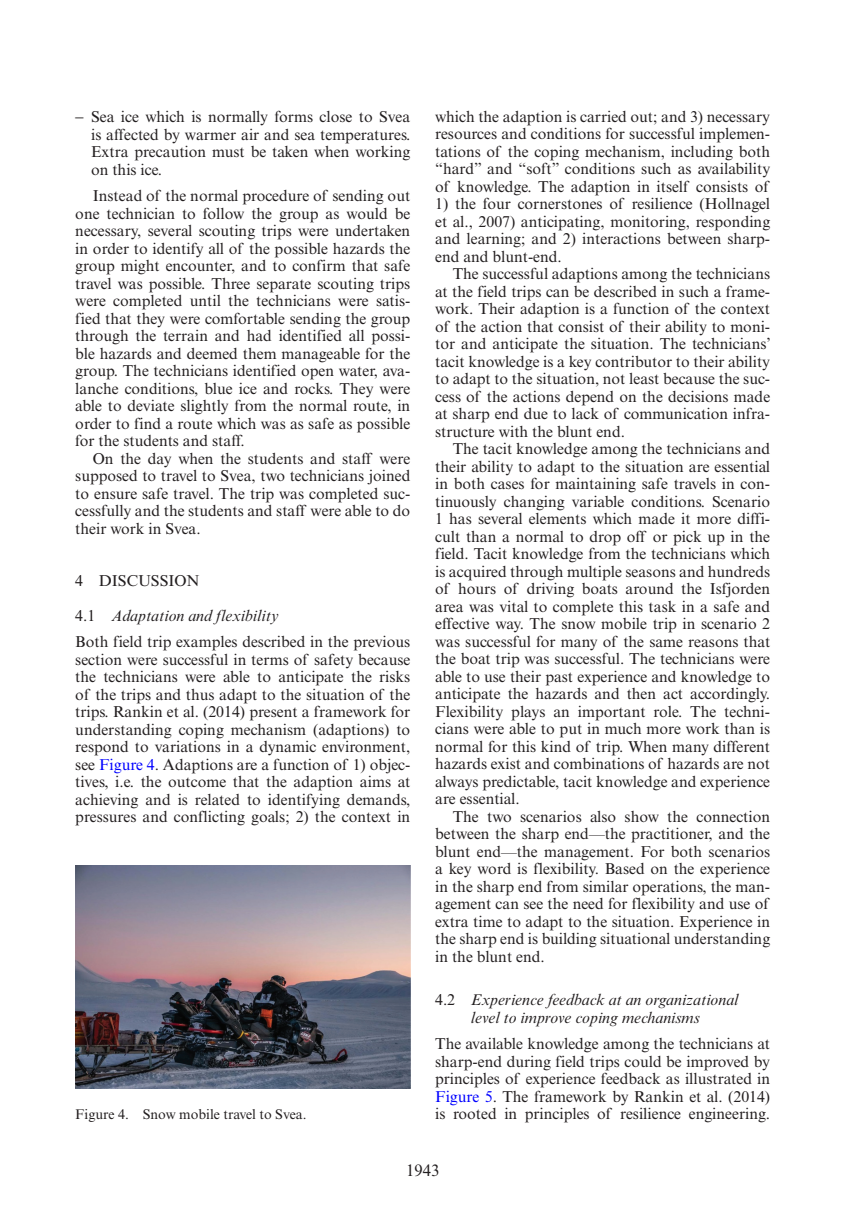
<style>
.page{position:relative;width:858px;height:1225px;background:#fff}
.page>*{position:absolute;margin:0;border:0;box-sizing:border-box;transform-origin:0 0}
.t1{font:16.62px "Times NRMT Pro";color:#231f20}
.t2{font:15.75px/17.5px "Times NRMT Pro";color:#231f20;text-align:justify}
.t3{font:italic 15.75px/17.5px "Times NRMT Pro";color:#231f20;text-align:center}
.t4{font:14px "Times NRMT Pro";color:#231f20}
.s1{font-style:italic}
.s2{color:#00f}
.s3{font-style:normal}
</style>
<div class="page">
<img style="left:75px;top:866px;width:335px;height:222px">
<p class="t2" style="left:91px;top:109px;width:321px">Sea ice which is normally forms close to Svea is affected by warmer air and sea temperatures.<br>Extra precaution must be taken when working on this ice.</p>
<p class="t2" style="left:75px;top:188px;width:336px;text-indent:18px">Instead of the normal procedure of sending out one technician to follow the group as would be necessary, several scouting trips were undertaken in order to identify all of the possible hazards the group might encounter, and to confirm that safe travel was possible. Three separate scouting trips were completed until the technicians were satis&shy;fied that they were comfortable sending the group through the terrain and had identified all possi&shy;ble hazards and deemed them manageable for the group. The technicians identified open water, ava&shy;lanche conditions, blue ice and rocks. They were able to deviate slightly from the normal route, in order to find a route which was as safe as possible for the students and staff.</p>
<p class="t2" style="left:75px;top:450px;width:336px;text-indent:18px">On the day when the students and staff were supposed to travel to Svea, two technicians joined to ensure safe travel. The trip was completed suc&shy;cessfully and the students and staff were able to do their work in Svea.</p>
<p class="t2" style="left:75px;top:573px;width:126px">4 DISCUSSION</p>
<p class="t2" style="left:75px;top:604px;width:336px;line-height:26.2px">4.1 <span class="s1">Adaptation and flexibility<br></span>Both field trip examples described in the previous</p>
<p class="t2" style="left:75px;top:652px;width:336px">section were successful in terms of safety because the technicians were able to anticipate the risks of the trips and thus adapt to the situation of the trips. Rankin et al. (2014) present a framework for understanding coping mechanism (adaptions) to respond to variations in a dynamic environment, see <span class="s2">Figure 4</span>. Adaptions are a function of 1) objec&shy;tives, i.e. the outcome that the adaption aims at achieving and is related to identifying demands, pressures and conflicting goals; 2) the context in</p>
<p class="t2" style="left:435px;top:108px;width:336px">which the adaption is carried out; and 3) necessary resources and conditions for successful implemen&shy;tations of the coping mechanism, including both “hard” and “soft” conditions such as availability of knowledge. The adaption in itself consists of</p>
<p class="t2" style="left:435px;top:196px;width:336px">1) the four cornerstones of resilience (Hollnagel et al., 2007) anticipating, monitoring, responding and learning; and 2) interactions between sharp&shy;end and blunt-end.</p>
<p class="t2" style="left:435px;top:266px;width:337px;text-indent:18px">The successful adaptions among the technicians at the field trips can be described in such a frame&shy;work. Their adaption is a function of the context of the action that consist of their ability to moni&shy;tor and anticipate the situation. The technicians’ tacit knowledge is a key contributor to their ability to adapt to the situation, not least because the suc&shy;cess of the actions depend on the decisions made at sharp end due to lack of communication infra&shy;structure with the blunt end.</p>
<p class="t2" style="left:435px;top:441px;width:336px;text-indent:18px">The tacit knowledge among the technicians and their ability to adapt to the situation are essential in both cases for maintaining safe travels in con&shy;tinuously changing variable conditions. Scenario 1 has several elements which made it more diffi&shy;cult than a normal to drop off or pick up in the field. Tacit knowledge from the technicians which is acquired through multiple seasons and hundreds of hours of driving boats around the Isfjorden area was vital to complete this task in a safe and effective way. The snow mobile trip in scenario 2 was successful for many of the same reasons that the boat trip was successful. The technicians were able to use their past experience and knowledge to anticipate the hazards and then act accordingly.<br>Flexibility plays an important role. The techni&shy;cians were able to put in much more work than is normal for this kind of trip. When many different hazards exist and combinations of hazards are not always predictable, tacit knowledge and experience are essential.</p>
<p class="t2" style="left:435px;top:808px;width:336px;text-indent:18px">The two scenarios also show the connection between the sharp end—the practitioner, and the blunt end—the management. For both scenarios a key word is flexibility. Based on the experience in the sharp end from similar operations, the man&shy;agement can see the need for flexibility and use of extra time to adapt to the situation. Experience in the sharp end is building situational understanding in the blunt end.</p>
<p class="t3" style="left:435px;top:992px;width:305px"><span class="s3">4.2</span> Experience feedback at an organizational level to improve coping mechanisms</p>
<p class="t2" style="left:435px;top:1036px;width:336px">The available knowledge among the technicians at sharp-end during field trips could be improved by principles of experience feedback as illustrated in <span class="s2">Figure 5</span>. The framework by Rankin et al. (2014)</p>
<p class="t4" style="left:75px;top:1106px;width:233px">Figure 4. Snow mobile travel to Svea.</p>
<p class="t2" style="left:435px;top:1106px;width:336px">is rooted in principles of resilience engineering.</p>
<p class="t1" style="left:406px;top:1160px;width:35px">1943</p>
</div>
